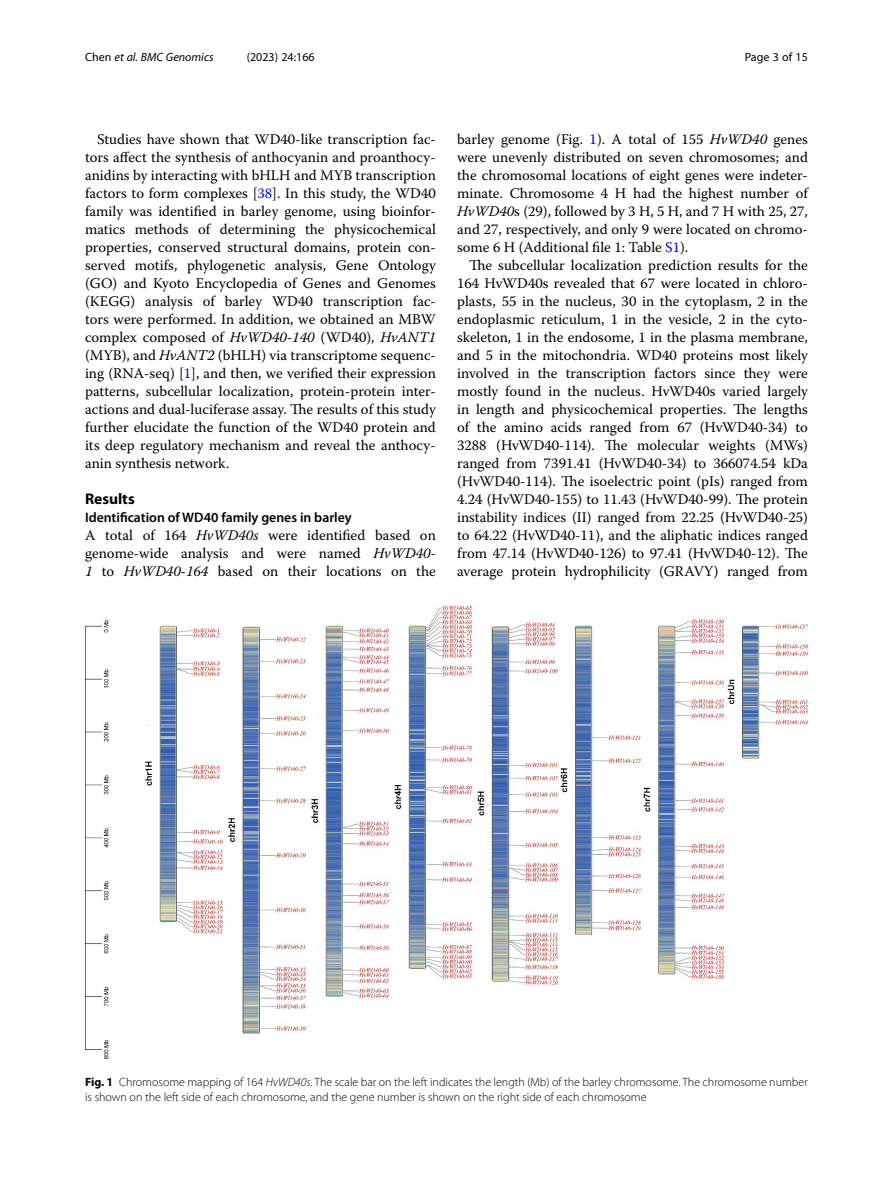
<style>
.page{position:relative;width:893px;height:1191px;background:#fff}
.page>*{position:absolute;margin:0;border:0;box-sizing:border-box;transform-origin:0 0}
.Head_1{font:700 15.45px "Myriad Pro";color:#000}
.Body_Text_Indent{font:14.7px/18px "Warnock Pro";color:#000;text-align:justify}
.Body_Text{font:14.7px/18px "Warnock Pro";color:#000;text-align:justify}
.Head_2_After_1{font:600 13.8px "Myriad Pro";color:#000}
.Figure_Caption{font:300 12px/15px "Myriad Pro";color:#000}
.t1{font:12px "Myriad Pro";color:#000}
.t2{font:italic 12px "Myriad Pro";color:#000}
.s1{font-style:normal}
.s2{color:#00f}
.s3{font-style:italic}
.s4{font-weight:700}
</style>
<div class="page">
<img style="left:85px;top:606px;width:723px;height:453px">
<p class="t2" style="left:85px;top:50px;width:130px"><span class="s1">Chen</span> et al. BMC Genomics</p>
<p class="t1" style="left:247px;top:50px;width:70px">(2023) 24:166</p>
<p class="t1" style="left:745px;top:50px;width:65px">Page 3 of 15</p>
<p class="Body_Text_Indent" style="left:85px;top:130px;width:352px;text-indent:12px">Studies have shown that WD40-like transcription fac&shy;tors affect the synthesis of anthocyanin and proanthocy&shy;anidins by interacting with bHLH and MYB transcription factors to form complexes [<span class="s2">38</span>]. In this study, the WD40 family was identified in barley genome, using bioinfor&shy;matics methods of determining the physicochemical properties, conserved structural domains, protein con&shy;served motifs, phylogenetic analysis, Gene Ontology (GO) and Kyoto Encyclopedia of Genes and Genomes (KEGG) analysis of barley WD40 transcription fac&shy;tors were performed. In addition, we obtained an MBW complex composed of <span class="s3">HvWD40-140</span> (WD40), <span class="s3">HvANT1 </span>(MYB), and <span class="s3">HvANT2</span> (bHLH) via transcriptome sequenc&shy;ing (RNA-seq) [<span class="s2">1</span>], and then, we verified their expression patterns, subcellular localization, protein-protein inter&shy;actions and dual-luciferase assay. The results of this study further elucidate the function of the WD40 protein and its deep regulatory mechanism and reveal the anthocy&shy;anin synthesis network.</p>
<p class="Head_1" style="left:85px;top:489px;width:51px">Results</p>
<p class="Head_2_After_1" style="left:85px;top:509px;width:268px">Identification of WD40 family genes in barley</p>
<p class="Body_Text" style="left:85px;top:526px;width:352px">A total of 164 <span class="s3">HvWD40s</span> were identified based on genome-wide analysis and were named <span class="s3">HvWD40- 1</span> to <span class="s3">HvWD40-164</span> based on their locations on the</p>
<p class="Body_Text" style="left:457px;top:130px;width:352px">barley genome (Fig. <span class="s2">1</span>). A total of 155 <span class="s3">HvWD40</span> genes were unevenly distributed on seven chromosomes; and the chromosomal locations of eight genes were indeter&shy;minate. Chromosome 4 H had the highest number of <span class="s3">HvWD40</span>s (29), followed by 3 H, 5 H, and 7 H with 25, 27, and 27, respectively, and only 9 were located on chromo&shy;some 6 H (Additional file 1: Table <span class="s2">S1</span>).</p>
<p class="Body_Text_Indent" style="left:457px;top:256px;width:352px;text-indent:12px">The subcellular localization prediction results for the 164 HvWD40s revealed that 67 were located in chloro&shy;plasts, 55 in the nucleus, 30 in the cytoplasm, 2 in the endoplasmic reticulum, 1 in the vesicle, 2 in the cyto&shy;skeleton, 1 in the endosome, 1 in the plasma membrane, and 5 in the mitochondria. WD40 proteins most likely involved in the transcription factors since they were mostly found in the nucleus. HvWD40s varied largely in length and physicochemical properties. The lengths of the amino acids ranged from 67 (HvWD40-34) to 3288 (HvWD40-114). The molecular weights (MWs) ranged from 7391.41 (HvWD40-34) to 366074.54 kDa (HvWD40-114). The isoelectric point (pIs) ranged from 4.24 (HvWD40-155) to 11.43 (HvWD40-99). The protein instability indices (II) ranged from 22.25 (HvWD40-25) to 64.22 (HvWD40-11), and the aliphatic indices ranged from 47.14 (HvWD40-126) to 97.41 (HvWD40-12). The average protein hydrophilicity (GRAVY) ranged from</p>
<p class="Figure_Caption" style="left:85px;top:1074px;width:724px"><span class="s4">Fig. 1</span> Chromosome mapping of 164 <span class="s3">HvWD40s</span>. The scale bar on the left indicates the length (Mb) of the barley chromosome. The chromosome number is shown on the left side of each chromosome, and the gene number is shown on the right side of each chromosome</p>
</div>
